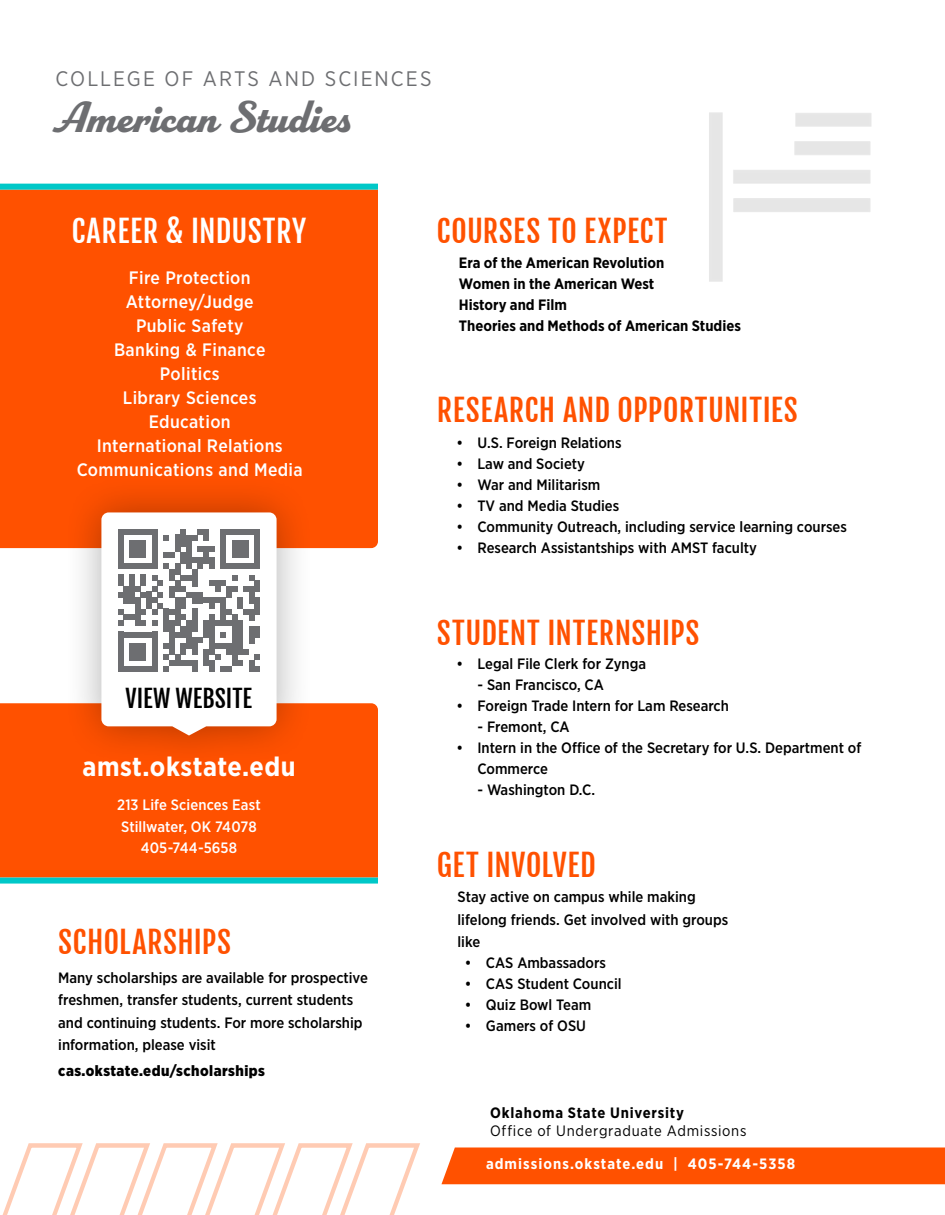
<style>
.page{position:relative;width:945px;height:1215px;background:#fff}
.page>*{position:absolute;margin:0;border:0;box-sizing:border-box;transform-origin:0 0}
.t1{font:700 45px "Parkside";color:#6d6e71}
.t2{font:30px "Fjalla One";letter-spacing:.02em;color:#ff5100}
.t3{font:30px "Fjalla One";letter-spacing:.02em;color:#fff}
.t4{font:700 27px "Gotham Narrow";letter-spacing:.02em;color:#fff}
.t5{font:24px "Fjalla One";color:#000}
.t6{font:21px "Gotham Narrow";letter-spacing:.095em;color:#6d6e71}
.t7{font:500 18px/24px "Gotham Narrow";letter-spacing:.02em;color:#fff;text-align:center}
.t8{font:500 15px/22.5px "Gotham Narrow";color:#000}
.t9{font:700 15px/21px "Gotham Narrow";color:#000}
.t10{font:500 15px/21.5px "Gotham Narrow";letter-spacing:.005em;color:#fff;text-align:center}
.t11{font:700 15px "Gotham Narrow";letter-spacing:.07em;color:#fff}
.t12{font:15px "Gotham Narrow";letter-spacing:.045em;color:#000}
.t13{font:900 15px "Gotham Narrow";letter-spacing:.03em;color:#000}
.t14{font:700 15px "Gotham Narrow";letter-spacing:.05em;color:#000}
</style>
<div class="page">
<div style="left:0;top:190px;width:378px;height:358px;background:#ff5100"></div>
<div style="left:0;top:703px;width:378px;height:175px;background:#ff5100"></div>
<div style="left:63px;top:474px;width:251px;height:296px;background:#000;opacity:.31"></div>
<svg style="left:2px;top:1143px;width:418px;height:72px"></svg>
<div style="left:0;top:878px;width:378px;height:6px;background:#00c8c8"></div>
<div style="left:0;top:184px;width:378px;height:6px;background:#00c8c8"></div>
<div style="left:441px;top:1148px;width:504px;height:36px;background:#ff5100"></div>
<svg style="left:101px;top:512px;width:176px;height:224px"></svg>
<img style="left:709px;top:112px;width:163px;height:170px">
<h3 class="t6" style="left:56px;top:65px;width:377px">COLLEGE OF ARTS AND SCIENCES</h3>
<h1 class="t1" style="left:54px;top:90px;width:298px">American tudies</h1>
<h1 class="t1" style="left:262px;top:142px;width:28px;rotate:-180deg">S</h1>
<h2 class="t3" style="left:72px;top:213px;width:236px">CAREER &amp; INDUSTRY</h2>
<p class="t7" style="left:77px;top:266px;width:228px">Fire Protection<br>Attorney/Judge<br>Public Safety<br>Banking &amp; Finance<br>Politics<br>Library Sciences<br>Education<br>International Relations<br>Communications and Media</p>
<h3 class="t5" style="left:126px;top:684px;width:128px">VIEW WEBSITE</h3>
<h3 class="t4" style="left:82px;top:749px;width:215px">amst.okstate.edu</h3>
<p class="t10" style="left:117px;top:794px;width:145px">213 Life Sciences East<br>Stillwater, OK 74078<br>405-744-5658</p>
<h2 class="t2" style="left:58px;top:924px;width:174px">SCHOLARSHIPS</h2>
<p class="t8" style="left:58px;top:966px;width:311px">Many scholarships are available for prospective freshmen, transfer students, current students and continuing students. For more scholarship information, please visit</p>
<p class="t13" style="left:58px;top:1061px;width:208px">cas.okstate.edu/scholarships</p>
<h2 class="t2" style="left:437px;top:213px;width:232px">COURSES TO EXPECT</h2>
<p class="t9" style="left:459px;top:252px;width:284px">Era of the American Revolution<br>Women in the American West<br>History and Film<br>Theories and Methods of American Studies</p>
<h2 class="t2" style="left:437px;top:392px;width:362px">RESEARCH AND OPPORTUNITIES</h2>
<p class="t8" style="left:456px;top:432px;width:167px">• U.S. Foreign Relations</p>
<p class="t8" style="left:456px;top:453px;width:130px">• Law and Society</p>
<p class="t8" style="left:456px;top:474px;width:145px">• War and Militarism</p>
<p class="t8" style="left:456px;top:495px;width:164px">• TV and Media Studies</p>
<p class="t8" style="left:456px;top:516px;width:392px">• Community Outreach, including service learning courses</p>
<p class="t8" style="left:456px;top:537px;width:302px">• Research Assistantships with AMST faculty</p>
<h2 class="t2" style="left:437px;top:615px;width:264px">STUDENT INTERNSHIPS</h2>
<p class="t8" style="left:456px;top:652px;width:191px">• Legal File Clerk for Zynga</p>
<p class="t8" style="left:477px;top:673px;width:128px">- San Francisco, CA</p>
<p class="t8" style="left:456px;top:694px;width:274px">• Foreign Trade Intern for Lam Research</p>
<p class="t8" style="left:477px;top:715px;width:94px">- Fremont, CA</p>
<p class="t8" style="left:477px;top:737px;width:385px;line-height:21px;text-indent:-21px">• Intern in the Office of the Secretary for U.S. Department of<br>Commerce</p>
<p class="t8" style="left:477px;top:778px;width:119px">- Washington D.C.</p>
<h2 class="t2" style="left:437px;top:847px;width:160px">GET INVOLVED</h2>
<p class="t8" style="left:457px;top:886px;width:272px">Stay active on campus while making lifelong friends. Get involved with groups like</p>
<p class="t8" style="left:465px;top:952px;width:143px">• CAS Ambassadors</p>
<p class="t8" style="left:465px;top:973px;width:158px">• CAS Student Council</p>
<p class="t8" style="left:465px;top:994px;width:128px">• Quiz Bowl Team</p>
<p class="t8" style="left:465px;top:1015px;width:123px">• Gamers of OSU</p>
<p class="t14" style="left:490px;top:1103px;width:195px">Oklahoma State University</p>
<p class="t12" style="left:490px;top:1121px;width:258px">Office of Undergraduate Admissions</p>
<p class="t11" style="left:486px;top:1154px;width:311px">admissions.okstate.edu | 405-744-5358</p>
</div>
